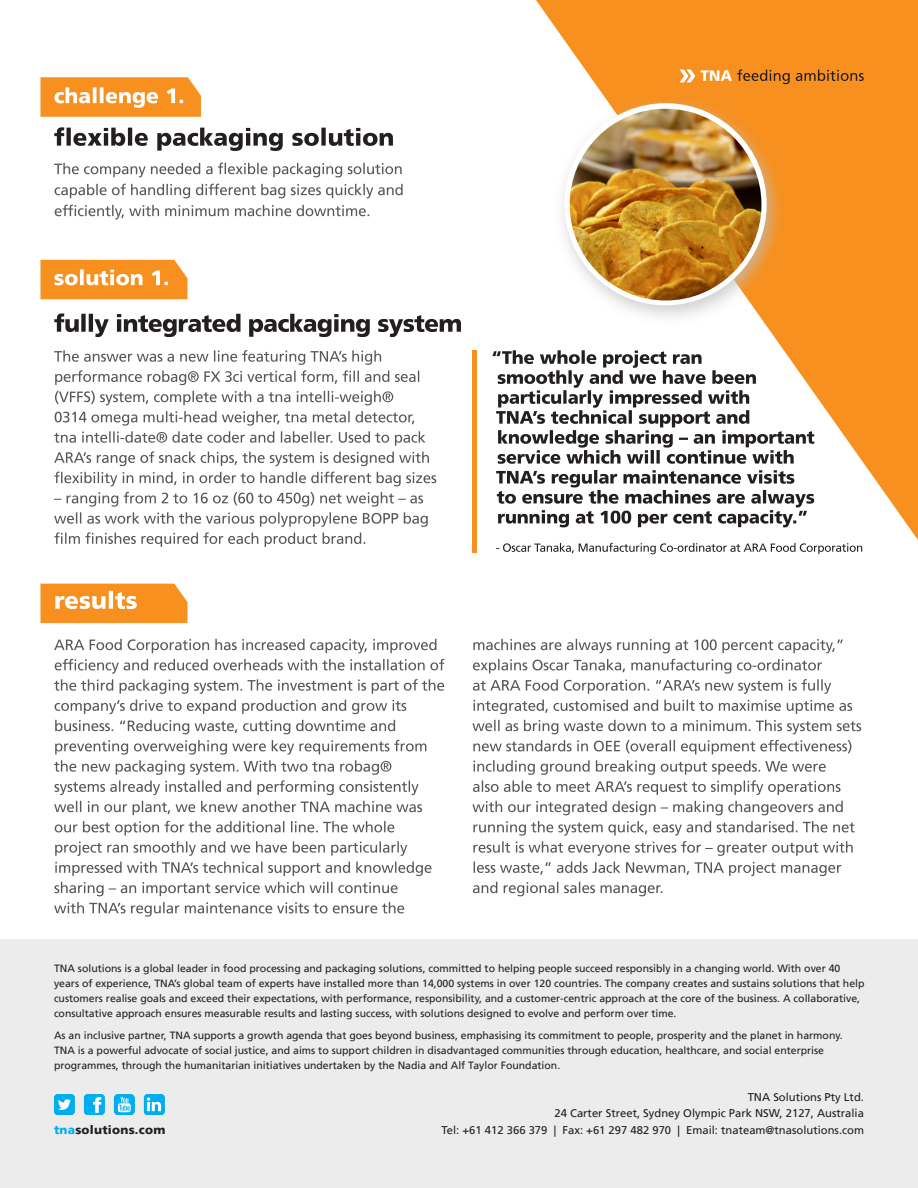
<style>
.page{position:relative;width:918px;height:1188px;background:#fff}
.page>*{position:absolute;margin:0;border:0;box-sizing:border-box;transform-origin:0 0}
.t1{font:900 12px "Frutiger LT";letter-spacing:.02em;color:#231f20}
.t2{font:11.25px/16.5px "Frutiger LT";color:#231f20;text-align:right}
.t3{font:10.5px/15px "Frutiger LT";color:#231f20}
.s1{color:#00aeef}
</style>
<div class="page">
<svg style="left:536px;top:0;width:382px;height:555px;fill:#f7901e"></svg>
<svg style="left:701px;top:69px;width:163px;height:15px;background:#d3842e"></svg>
<div style="left:0;top:940px;width:918px;height:248px;background:#ececec"></div>
<svg style="left:680px;top:70px;width:15px;height:12px"></svg>
<svg style="left:54px;top:902px;width:350px;height:15px"></svg>
<svg style="left:55px;top:882px;width:343px;height:14px"></svg>
<svg style="left:55px;top:862px;width:377px;height:14px"></svg>
<svg style="left:55px;top:841px;width:352px;height:15px"></svg>
<svg style="left:55px;top:821px;width:339px;height:14px"></svg>
<svg style="left:54px;top:801px;width:368px;height:14px"></svg>
<svg style="left:54px;top:740px;width:372px;height:55px"></svg>
<svg style="left:55px;top:720px;width:340px;height:14px"></svg>
<svg style="left:55px;top:700px;width:351px;height:14px"></svg>
<svg style="left:54px;top:659px;width:390px;height:35px"></svg>
<svg style="left:54px;top:639px;width:382px;height:14px"></svg>
<svg style="left:473px;top:882px;width:189px;height:14px"></svg>
<svg style="left:474px;top:862px;width:367px;height:14px"></svg>
<svg style="left:473px;top:821px;width:382px;height:35px"></svg>
<svg style="left:472px;top:801px;width:371px;height:14px"></svg>
<svg style="left:473px;top:760px;width:368px;height:35px"></svg>
<svg style="left:473px;top:740px;width:378px;height:14px"></svg>
<svg style="left:472px;top:720px;width:389px;height:14px"></svg>
<svg style="left:474px;top:700px;width:378px;height:14px"></svg>
<svg style="left:473px;top:659px;width:358px;height:35px"></svg>
<svg style="left:473px;top:639px;width:370px;height:14px"></svg>
<svg style="left:40px;top:584px;width:147px;height:39px;background:#f89f3c"></svg>
<div style="left:553px;top:94px;width:231px;height:231px;background:#bfbfbf;opacity:.75"></div>
<svg style="left:565px;top:103px;width:202px;height:202px"></svg>
<img style="left:570px;top:109px;width:191px;height:191px;border-radius:96px">
<svg style="left:55px;top:205px;width:314px;height:14px"></svg>
<svg style="left:55px;top:184px;width:348px;height:14px"></svg>
<svg style="left:54px;top:163px;width:348px;height:14px"></svg>
<svg style="left:40px;top:77px;width:161px;height:40px;background:#f8a243"></svg>
<svg style="left:54px;top:492px;width:374px;height:55px"></svg>
<svg style="left:54px;top:472px;width:382px;height:14px"></svg>
<svg style="left:54px;top:411px;width:375px;height:55px"></svg>
<svg style="left:55px;top:391px;width:338px;height:14px"></svg>
<svg style="left:54px;top:350px;width:365px;height:35px"></svg>
<svg style="left:40px;top:260px;width:147px;height:39px;background:#f8a03e"></svg>
<svg style="left:54px;top:127px;width:339px;height:24px"></svg>
<svg style="left:54px;top:313px;width:407px;height:24px"></svg>
<div style="left:472px;top:350px;width:5px;height:203px;background:#f7901e"></div>
<svg style="left:496px;top:543px;width:366px;height:11px"></svg>
<svg style="left:496px;top:470px;width:318px;height:57px"></svg>
<svg style="left:492px;top:350px;width:322px;height:114px"></svg>
<div style="left:114px;top:1094px;width:21px;height:21px;background:#00aeef;border-radius:4px"></div>
<svg style="left:118px;top:1097px;width:13px;height:15px"></svg>
<svg style="left:84px;top:1094px;width:21px;height:21px"></svg>
<svg style="left:54px;top:1094px;width:21px;height:21px"></svg>
<svg style="left:144px;top:1094px;width:21px;height:21px"></svg>
<p class="t3" style="left:54px;top:960px;width:812px">TNA solutions is a global leader in food processing and packaging solutions, committed to helping people succeed responsibly in a changing world. With over 40 years of experience, TNA’s global team of experts have installed more than 14,000 systems in over 120 countries. The company creates and sustains solutions that help customers realise goals and exceed their expectations, with performance, responsibility, and a customer-centric approach at the core of the business. A collaborative, consultative approach ensures measurable results and lasting success, with solutions designed to evolve and perform over time.</p>
<p class="t3" style="left:54px;top:1028px;width:790px">As an inclusive partner, TNA supports a growth agenda that goes beyond business, emphasising its commitment to people, prosperity and the planet in harmony.<br>TNA is a powerful advocate of social justice, and aims to support children in disadvantaged communities through education, healthcare, and social enterprise programmes, through the humanitarian initiatives undertaken by the Nadia and Alf Taylor Foundation.</p>
<p class="t2" style="left:555px;top:1089px;width:311px">TNA Solutions Pty Ltd.<br>24 Carter Street, Sydney Olympic Park NSW, 2127, Australia</p>
<p class="t1" style="left:54px;top:1123px;width:113px"><span class="s1">tna</span>solutions.com</p>
<p class="t2" style="left:441px;top:1122px;width:424px">Tel: +61 412 366 379 | Fax: +61 297 482 970 | Email: tnateam@tnasolutions.com</p>
</div>
